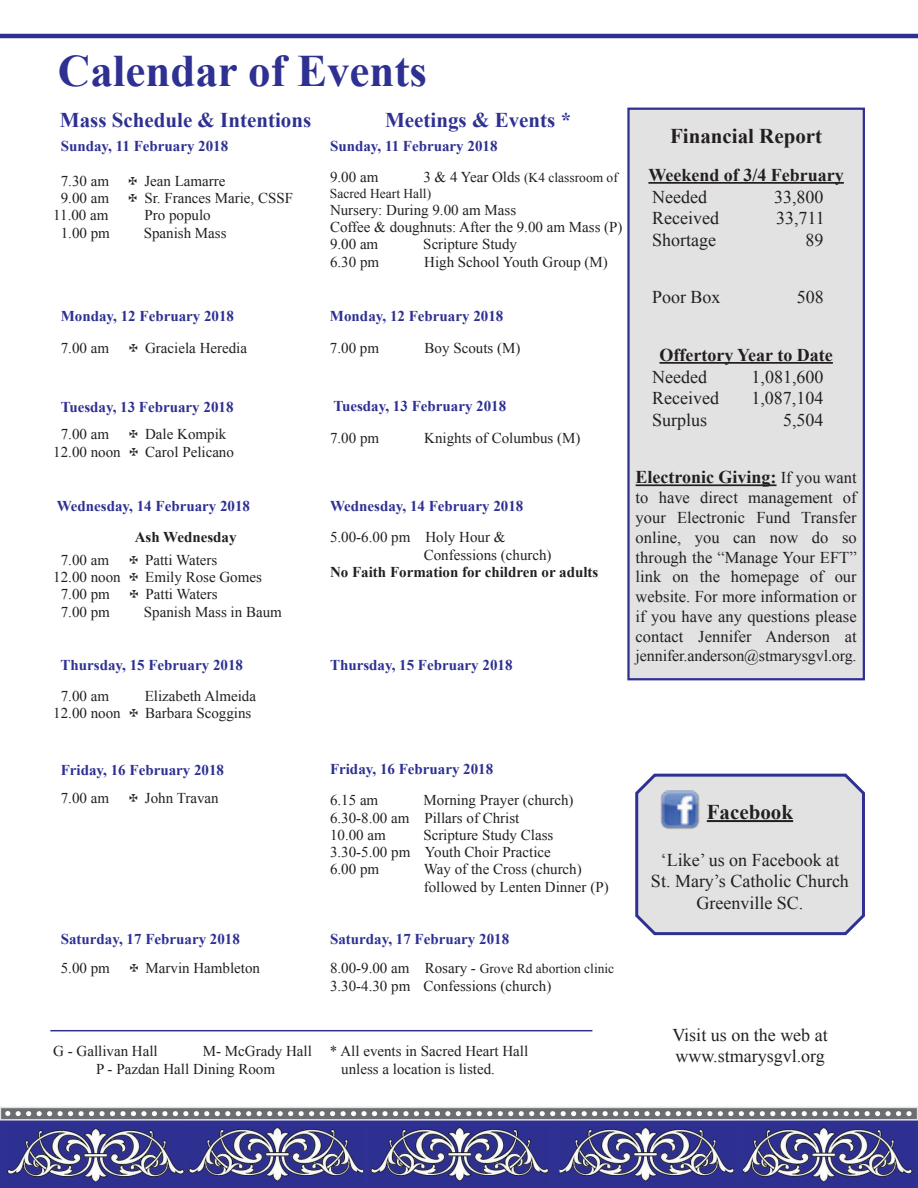
<style>
.page{position:relative;width:918px;height:1188px;background:#fff}
.page>*{position:absolute;margin:0;border:0;box-sizing:border-box;transform-origin:0 0}
.t1{font:700 45px "Times New Roman";color:#2e3092}
.t2{font:700 21px "Times New Roman";color:#2e3092}
.t3{font:700 21px "Times New Roman";color:#231f20}
.t4{font:18px/21.6px "Times New Roman";color:#231f20;text-align:center}
.t5{font:700 18px "Times New Roman";color:#231f20}
.t6{font:16.5px/19.8px "Times New Roman";color:#231f20;text-align:justify}
.t7{font:16.05px "Times New Roman";letter-spacing:-.01em;color:#231f20}
.t8{font:15px/17.2px "Times New Roman";color:#231f20}
.t9{font:700 15px "Times New Roman";color:#2e3092}
.t10{font:700 15px "Times New Roman";color:#231f20}
.t11{font:13.5px/15.5px "Times New Roman";color:#231f20}
.s1{font-family:"Monotype Sorts"}
.s2{font-size:15px}
.s3{font-weight:400;font-size:16.5px}
</style>
<div class="page">
<div style="left:1px;top:1121px;width:916px;height:67px;background:#2e3092"></div>
<img style="left:7px;top:1123px;width:178px;height:65px">
<img style="left:16px;top:1187px;width:168px;height:1px">
<img style="left:189px;top:1123px;width:173px;height:64px">
<img style="left:193px;top:1187px;width:174px;height:1px">
<img style="left:371px;top:1123px;width:178px;height:65px">
<img style="left:559px;top:1123px;width:175px;height:64px">
<img style="left:551px;top:1187px;width:174px;height:1px">
<img style="left:744px;top:1123px;width:169px;height:65px">
<img style="left:734px;top:1187px;width:169px;height:1px">
<svg style="left:0;top:1107px;width:918px;height:14px;background:#94959a"></svg>
<hr style="left:0;top:34px;width:918px;height:4px;background:#2e3092">
<svg style="left:635px;top:773px;width:230px;height:163px;background:#d6d6dc"></svg>
<img style="left:660px;top:790px;width:39px;height:39px">
<hr style="left:50px;top:1030px;width:542px;height:1px;background:#2e3092">
<div style="left:628px;top:109px;width:236px;height:570px;background:#e2e2e2"></div>
<hr style="left:648px;top:182px;width:196px;height:2px;background:#231f20">
<hr style="left:659px;top:362px;width:174px;height:2px;background:#231f20">
<hr style="left:636px;top:484px;width:141px;height:2px;background:#231f20">
<div style="left:627px;top:108px;width:238px;height:572px;border:2px solid #2e3092"></div>
<h1 class="t1" style="left:58px;top:40px;width:371px">Calendar of Events</h1>
<h2 class="t2" style="left:60px;top:106px;width:253px">Mass Schedule &amp; Intentions</h2>
<h2 class="t2" style="left:385px;top:106px;width:188px">Meetings &amp; Events *</h2>
<p class="t9" style="left:61px;top:136px;width:169px">Sunday, 11 February 2018</p>
<p class="t8" style="left:61px;top:172px;width:50px">7.30 am</p>
<p class="t8" style="left:129px;top:172px;width:99px"><span class="s1">@</span> Jean Lamarre</p>
<p class="t8" style="left:61px;top:189px;width:50px">9.00 am</p>
<p class="t8" style="left:129px;top:189px;width:166px"><span class="s1">@</span> Sr. Frances Marie, CSSF</p>
<p class="t8" style="left:53px;top:207px;width:57px">11.00 am</p>
<p class="t8" style="left:145px;top:207px;width:68px">Pro populo</p>
<p class="t8" style="left:61px;top:224px;width:51px">1.00 pm</p>
<p class="t8" style="left:144px;top:224px;width:84px">Spanish Mass</p>
<p class="t9" style="left:330px;top:136px;width:169px">Sunday, 11 February 2018</p>
<p class="t8" style="left:330px;top:168px;width:50px">9.00 am</p>
<p class="t11" style="left:330px;top:170px;width:289px;text-indent:93px"><span class="s2">3 &amp; 4 Year Olds</span> (K4 classroom of<br>Sacred Heart Hall)</p>
<p class="t8" style="left:330px;top:201px;width:294px">Nursery: During 9.00 am Mass<br>Coffee &amp; doughnuts: After the 9.00 am Mass (P)<br>9.00 am</p>
<p class="t8" style="left:423px;top:236px;width:95px">Scripture Study</p>
<p class="t9" style="left:61px;top:306px;width:175px">Monday, 12 February 2018</p>
<p class="t8" style="left:61px;top:339px;width:50px">7.00 am</p>
<p class="t8" style="left:129px;top:339px;width:119px"><span class="s1">@</span> Graciela Heredia</p>
<p class="t9" style="left:61px;top:396px;width:174px">Tuesday, 13 February 2018</p>
<p class="t8" style="left:61px;top:425px;width:50px">7.00 am</p>
<p class="t8" style="left:53px;top:425px;width:182px;text-indent:76px"><span class="s1">@</span> Dale Kompik<br>12.00 noon <span class="s1">@</span> Carol Pelicano</p>
<p class="t9" style="left:57px;top:496px;width:195px">Wednesday, 14 February 2018</p>
<p class="t10" style="left:135px;top:527px;width:103px">Ash Wednesday</p>
<p class="t8" style="left:61px;top:551px;width:50px">7.00 am</p>
<p class="t8" style="left:129px;top:551px;width:90px"><span class="s1">@</span> Patti Waters</p>
<p class="t8" style="left:53px;top:568px;width:210px">12.00 noon <span class="s1">@</span> Emily Rose Gomes</p>
<p class="t8" style="left:61px;top:585px;width:51px">7.00 pm</p>
<p class="t8" style="left:130px;top:585px;width:90px"><span class="s1">@</span> Patti Waters</p>
<p class="t8" style="left:61px;top:603px;width:51px">7.00 pm</p>
<p class="t8" style="left:144px;top:603px;width:139px">Spanish Mass in Baum</p>
<p class="t9" style="left:61px;top:655px;width:184px">Thursday, 15 February 2018</p>
<p class="t8" style="left:61px;top:687px;width:50px">7.00 am</p>
<p class="t8" style="left:53px;top:687px;width:204px;text-indent:92px">Elizabeth Almeida<br>12.00 noon <span class="s1">@</span> Barbara Scoggins</p>
<p class="t8" style="left:330px;top:253px;width:51px">6.30 pm</p>
<p class="t8" style="left:424px;top:253px;width:185px">High School Youth Group (M)</p>
<p class="t9" style="left:330px;top:305px;width:175px">Monday, 12 February 2018</p>
<p class="t8" style="left:330px;top:339px;width:51px">7.00 pm</p>
<p class="t8" style="left:425px;top:339px;width:97px">Boy Scouts (M)</p>
<p class="t9" style="left:333px;top:396px;width:174px">Tuesday, 13 February 2018</p>
<p class="t8" style="left:330px;top:429px;width:51px">7.00 pm</p>
<p class="t8" style="left:424px;top:429px;width:158px">Knights of Columbus (M)</p>
<p class="t9" style="left:330px;top:496px;width:195px">Wednesday, 14 February 2018</p>
<p class="t8" style="left:424px;top:529px;width:129px;text-indent:-94px">5.00-6.00 pm Holy Hour &amp;<br>Confessions (church)</p>
<p class="t10" style="left:330px;top:561px;width:270px">No Faith Formation for children or adults</p>
<p class="t9" style="left:330px;top:655px;width:184px">Thursday, 15 February 2018</p>
<h2 class="t3" style="left:670px;top:122px;width:154px">Financial Report</h2>
<p class="t5" style="left:648px;top:162px;width:197px">Weekend of 3/4 February</p>
<p class="t4" style="left:652px;top:185px;width:56px">Needed</p>
<p class="t4" style="left:774px;top:185px;width:51px">33,800</p>
<p class="t4" style="left:652px;top:207px;width:68px">Received</p>
<p class="t4" style="left:776px;top:207px;width:50px">33,711</p>
<p class="t4" style="left:652px;top:229px;width:65px">Shortage</p>
<p class="t4" style="left:806px;top:229px;width:19px">89</p>
<p class="t4" style="left:652px;top:286px;width:70px">Poor Box</p>
<p class="t4" style="left:797px;top:286px;width:28px">508</p>
<p class="t5" style="left:659px;top:342px;width:175px">Offertory Year to Date</p>
<p class="t4" style="left:652px;top:365px;width:56px">Needed</p>
<p class="t4" style="left:752px;top:365px;width:73px">1,081,600</p>
<p class="t4" style="left:652px;top:387px;width:68px">Received</p>
<p class="t4" style="left:751px;top:387px;width:73px">1,087,104</p>
<p class="t4" style="left:652px;top:409px;width:57px">Surplus</p>
<p class="t4" style="left:783px;top:409px;width:42px">5,504</p>
<p class="t5" style="left:636px;top:465px;width:223px">Electronic Giving: <span class="s3">If you want</span></p>
<p class="t6" style="left:636px;top:487px;width:223px">to have direct management of your Electronic Fund Transfer online, you can now do so through the “Manage Your EFT” link on the homepage of our website. For more information or if you have any questions please contact Jennifer Anderson at</p>
<p class="t7" style="left:636px;top:645px;width:223px">jennifer.anderson@stmarysgvl.org.</p>
<p class="t9" style="left:61px;top:759px;width:165px">Friday, 16 February 2018</p>
<p class="t8" style="left:61px;top:789px;width:50px">7.00 am</p>
<p class="t8" style="left:129px;top:789px;width:91px"><span class="s1">@</span> John Travan</p>
<p class="t9" style="left:61px;top:928px;width:181px">Saturday, 17 February 2018</p>
<p class="t8" style="left:61px;top:959px;width:51px">5.00 pm</p>
<p class="t8" style="left:130px;top:959px;width:132px"><span class="s1">@</span> Marvin Hambleton</p>
<p class="t9" style="left:330px;top:759px;width:165px">Friday, 16 February 2018</p>
<p class="t8" style="left:330px;top:791px;width:50px">6.15 am</p>
<p class="t8" style="left:330px;top:791px;width:245px;text-indent:94px">Morning Prayer (church)<br>6.30-8.00 am Pillars of Christ<br>10.00 am</p>
<p class="t8" style="left:330px;top:826px;width:225px;text-indent:93px">Scripture Study Class<br>3.30-5.00 pm Youth Choir Practice<br>6.00 pm</p>
<p class="t8" style="left:424px;top:860px;width:186px">Way of the Cross (church) followed by Lenten Dinner (P)</p>
<p class="t9" style="left:330px;top:928px;width:181px">Saturday, 17 February 2018</p>
<p class="t11" style="left:330px;top:960px;width:286px"><span class="s2">8.00-9.00 am Rosary -</span> Grove Rd abortion clinic</p>
<p class="t8" style="left:330px;top:977px;width:223px">3.30-4.30 pm Confessions (church)</p>
<p class="t8" style="left:53px;top:1042px;width:106px">G - Gallivan Hall</p>
<p class="t8" style="left:96px;top:1042px;width:217px;line-height:18px;text-indent:107px">M- McGrady Hall<br>P - Pazdan Hall Dining Room</p>
<p class="t8" style="left:341px;top:1042px;width:189px;line-height:18px;text-indent:-11px">* All events in Sacred Heart Hall unless a location is listed.</p>
<h2 class="t3" style="left:707px;top:797px;width:88px">Facebook</h2>
<p class="t4" style="left:651px;top:848px;width:199px">‘Like’ us on Facebook at<br>St. Mary’s Catholic Church<br>Greenville SC.</p>
<p class="t4" style="left:672px;top:1024px;width:157px;text-align:left">Visit us on the web at www.stmarysgvl.org</p>
</div>
